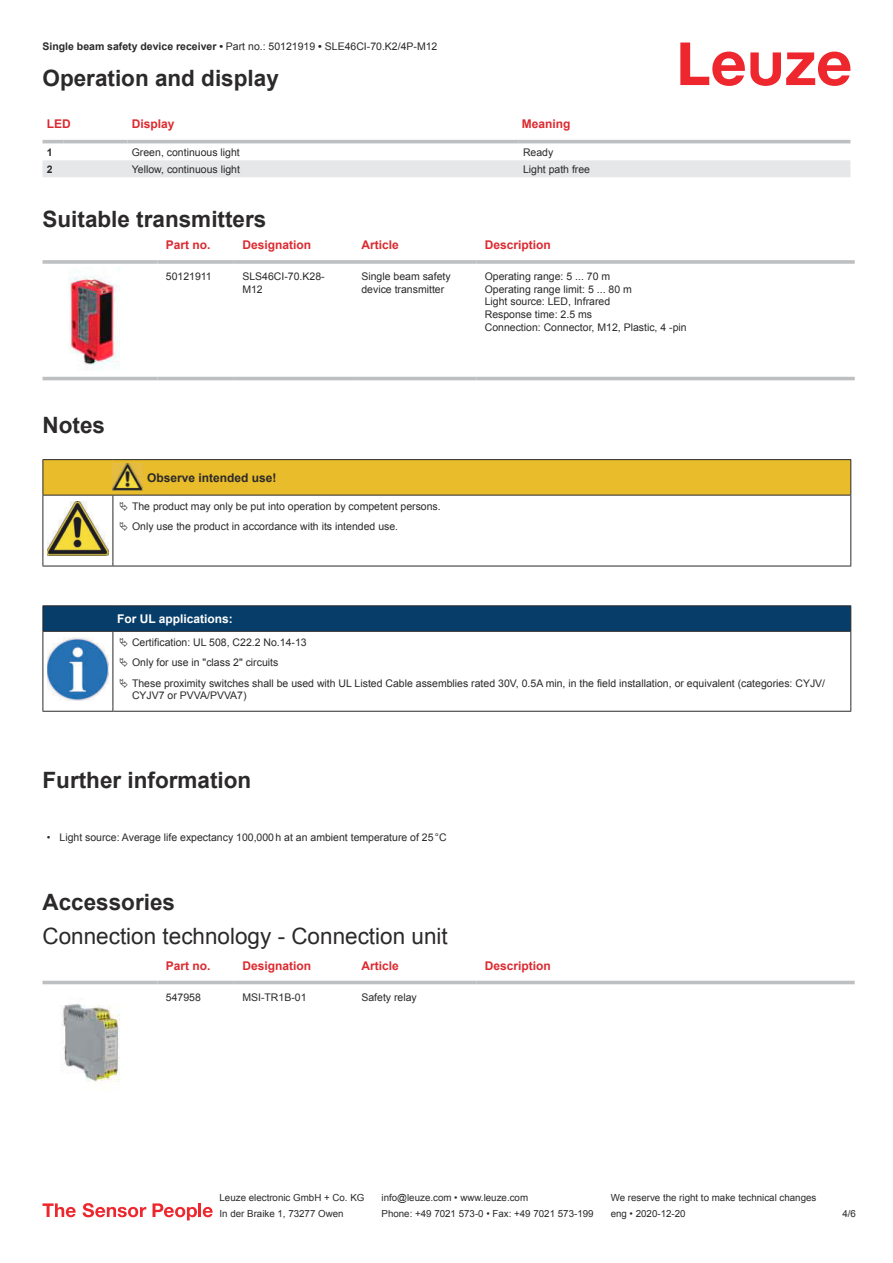
<style>
.page{position:relative;width:893px;height:1263px;background:#fff}
.page>*{position:absolute;margin:0;border:0;box-sizing:border-box;transform-origin:0 0}
.t1{font:700 22.5px "Arial";color:#2b292a}
.t2{font:22.5px "Arial";color:#2b292a}
.t3{font:700 12px "Arial";color:#db2a30}
.t4{font:700 12px "Arial";color:#2b292a}
.t5{font:700 12px "Arial";color:#fff}
.t6{font:10.5px/12.6px "Arial";color:#2b292a}
.t7{font:700 10.5px "Arial";color:#2b292a}
.t8{font:9.75px "Arial";color:#2b292a}
.s1{font-weight:700}
</style>
<div class="page">
<svg style="left:680px;top:43px;width:170px;height:43px"></svg>
<svg style="left:43px;top:143px;width:807px;height:34px"></svg>
<hr style="left:43px;top:140px;width:21px;height:3px;background:#bdbfc1">
<hr style="left:64px;top:140px;width:64px;height:3px;background:#bdbfc1">
<hr style="left:128px;top:140px;width:391px;height:3px;background:#bdbfc1">
<hr style="left:519px;top:140px;width:331px;height:3px;background:#bdbfc1">
<svg style="left:43px;top:267px;width:812px;height:114px"></svg>
<hr style="left:43px;top:260px;width:114px;height:4px;background:#bdbfc1">
<hr style="left:157px;top:260px;width:77px;height:4px;background:#c7c9ca">
<hr style="left:234px;top:260px;width:119px;height:4px;background:#bdbfc1">
<hr style="left:353px;top:260px;width:123px;height:4px;background:#bdbfc1">
<hr style="left:476px;top:260px;width:379px;height:4px;background:#c7c9ca">
<hr style="left:43px;top:377px;width:114px;height:3px;background:#bdbfc1">
<hr style="left:157px;top:377px;width:77px;height:3px;background:#bdbfc1">
<hr style="left:234px;top:377px;width:119px;height:3px;background:#bdbfc1">
<hr style="left:353px;top:377px;width:123px;height:3px;background:#bdbfc1">
<hr style="left:476px;top:377px;width:379px;height:3px;background:#bdbfc1">
<img style="left:52px;top:268px;width:79px;height:106px">
<div style="left:43px;top:980px;width:812px;height:5px;background:#ededee"></div>
<hr style="left:43px;top:981px;width:114px;height:3px;background:#bdbfc1">
<hr style="left:157px;top:981px;width:77px;height:3px;background:#bdbfc1">
<hr style="left:234px;top:981px;width:119px;height:3px;background:#bdbfc1">
<hr style="left:353px;top:981px;width:123px;height:3px;background:#bdbfc1">
<hr style="left:476px;top:981px;width:379px;height:3px;background:#bdbfc1">
<img style="left:62px;top:1003px;width:58px;height:88px">
<svg style="left:43px;top:1203px;width:33px;height:14px"></svg>
<svg style="left:83px;top:1203px;width:63px;height:14px"></svg>
<svg style="left:153px;top:1203px;width:44px;height:17px"></svg>
<hr style="left:198px;top:1203px;width:3px;height:14px;background:#ed272d">
<svg style="left:203px;top:1207px;width:10px;height:10px"></svg>
<svg style="left:44px;top:537px;width:806px;height:29px"></svg>
<hr style="left:43px;top:459px;width:70px;height:1px;background:#2b292a">
<hr style="left:113px;top:459px;width:30px;height:1px;background:#2b292a">
<hr style="left:143px;top:459px;width:708px;height:1px;background:#2b292a">
<hr style="left:43px;top:495px;width:1px;height:66px;background:#2b292a">
<hr style="left:113px;top:495px;width:1px;height:66px;background:#2b292a">
<hr style="left:850px;top:495px;width:1px;height:66px;background:#2b292a">
<hr style="left:43px;top:566px;width:70px;height:1px;background:#2b292a">
<hr style="left:113px;top:566px;width:30px;height:1px;background:#2b292a">
<hr style="left:143px;top:566px;width:708px;height:1px;background:#2b292a">
<img style="left:47px;top:537px;width:61px;height:18px">
<svg style="left:44px;top:632px;width:806px;height:79px"></svg>
<hr style="left:43px;top:605px;width:70px;height:1px;background:#2b292a">
<hr style="left:43px;top:631px;width:70px;height:1px;background:#2b292a">
<hr style="left:113px;top:605px;width:738px;height:1px;background:#2b292a">
<svg style="left:43px;top:606px;width:808px;height:25px"></svg>
<hr style="left:113px;top:631px;width:738px;height:1px;background:#2b292a">
<hr style="left:43px;top:632px;width:1px;height:75px;background:#2b292a">
<hr style="left:113px;top:632px;width:1px;height:75px;background:#2b292a">
<hr style="left:850px;top:632px;width:1px;height:75px;background:#2b292a">
<hr style="left:43px;top:711px;width:70px;height:1px;background:#2b292a">
<hr style="left:113px;top:711px;width:738px;height:1px;background:#2b292a">
<img style="left:47px;top:638px;width:61px;height:62px">
<svg style="left:115px;top:632px;width:734px;height:74px"></svg>
<svg style="left:43px;top:460px;width:808px;height:77px"></svg>
<svg style="left:120px;top:638px;width:8px;height:9px"></svg>
<svg style="left:120px;top:658px;width:8px;height:9px"></svg>
<svg style="left:120px;top:678px;width:8px;height:10px"></svg>
<p class="t6" style="left:43px;top:41px;width:396px"><span class="s1">Single beam safety device receiver •</span> Part no.: 50121919 <span class="s1">•</span> SLE46CI-70.K2/4P-M12</p>
<h1 class="t1" style="left:43px;top:70px;width:238px">Operation and display</h1>
<p class="t3" style="left:47px;top:119px;width:25px">LED</p>
<p class="t3" style="left:132px;top:119px;width:44px">Display</p>
<p class="t3" style="left:522px;top:119px;width:50px">Meaning</p>
<p class="t7" style="left:47px;top:148px;width:7px">1</p>
<p class="t6" style="left:132px;top:147px;width:109px">Green, continuous light</p>
<p class="t6" style="left:523px;top:147px;width:32px">Ready</p>
<p class="t7" style="left:47px;top:165px;width:7px">2</p>
<p class="t6" style="left:132px;top:163px;width:110px">Yellow, continuous light</p>
<p class="t6" style="left:523px;top:163px;width:69px">Light path free</p>
<h1 class="t1" style="left:43px;top:211px;width:225px">Suitable transmitters</h1>
<p class="t3" style="left:166px;top:241px;width:46px">Part no.</p>
<p class="t3" style="left:242px;top:241px;width:70px">Designation</p>
<p class="t3" style="left:361px;top:241px;width:39px">Article</p>
<p class="t3" style="left:485px;top:241px;width:68px">Description</p>
<p class="t6" style="left:166px;top:271px;width:47px">50121911</p>
<p class="t6" style="left:242px;top:271px;width:84px">SLS46CI-70.K28-<br>M12</p>
<p class="t6" style="left:361px;top:271px;width:91px">Single beam safety device transmitter</p>
<p class="t6" style="left:485px;top:271px;width:203px">Operating range: 5 ... 70 m<br>Operating range limit: 5 ... 80 m<br>Light source: LED, Infrared<br>Response time: 2.5 ms<br>Connection: Connector, M12, Plastic, 4 -pin</p>
<h1 class="t1" style="left:43px;top:417px;width:64px">Notes</h1>
<p class="t4" style="left:147px;top:473px;width:131px">Observe intended use!</p>
<p class="t6" style="left:132px;top:497px;width:310px;line-height:20.2px">The product may only be put into operation by competent persons.<br>Only use the product in accordance with its intended use.</p>
<p class="t5" style="left:117px;top:614px;width:117px">For UL applications:</p>
<p class="t6" style="left:132px;top:633px;width:695px;line-height:20.2px">Certification: UL 508, C22.2 No.14-13<br>Only for use in "class 2" circuits<br>These proximity switches shall be used with UL Listed Cable assemblies rated 30V, 0.5A min, in the field installation, or equivalent (categories: CYJV/</p>
<p class="t6" style="left:132px;top:690px;width:116px">CYJV7 or PVVA/PVVA7)</p>
<h1 class="t1" style="left:43px;top:772px;width:210px">Further information</h1>
<p class="t6" style="left:47px;top:832px;width:401px">• Light source: Average life expectancy 100,000 h at an ambient temperature of 25 °C</p>
<h1 class="t1" style="left:43px;top:894px;width:134px">Accessories</h1>
<h1 class="t2" style="left:43px;top:927px;width:407px">Connection technology - Connection unit</h1>
<p class="t3" style="left:166px;top:961px;width:46px">Part no.</p>
<p class="t3" style="left:242px;top:961px;width:70px">Designation</p>
<p class="t3" style="left:361px;top:961px;width:39px">Article</p>
<p class="t3" style="left:485px;top:961px;width:68px">Description</p>
<p class="t6" style="left:166px;top:992px;width:37px">547958</p>
<p class="t6" style="left:242px;top:992px;width:66px">MSI-TR1B-01</p>
<p class="t6" style="left:361px;top:992px;width:57px">Safety relay</p>
<p class="t8" style="left:220px;top:1194px;width:146px">Leuze electronic GmbH + Co. KG</p>
<p class="t8" style="left:381px;top:1194px;width:148px">info@leuze.com • www.leuze.com</p>
<p class="t8" style="left:611px;top:1194px;width:207px">We reserve the right to make technical changes</p>
<p class="t8" style="left:220px;top:1210px;width:126px">In der Braike 1, 73277 Owen</p>
<p class="t8" style="left:381px;top:1210px;width:214px">Phone: +49 7021 573-0 • Fax: +49 7021 573-199</p>
<p class="t8" style="left:611px;top:1210px;width:76px">eng • 2020-12-20</p>
<p class="t8" style="left:842px;top:1210px;width:15px">4 /6</p>
</div>
